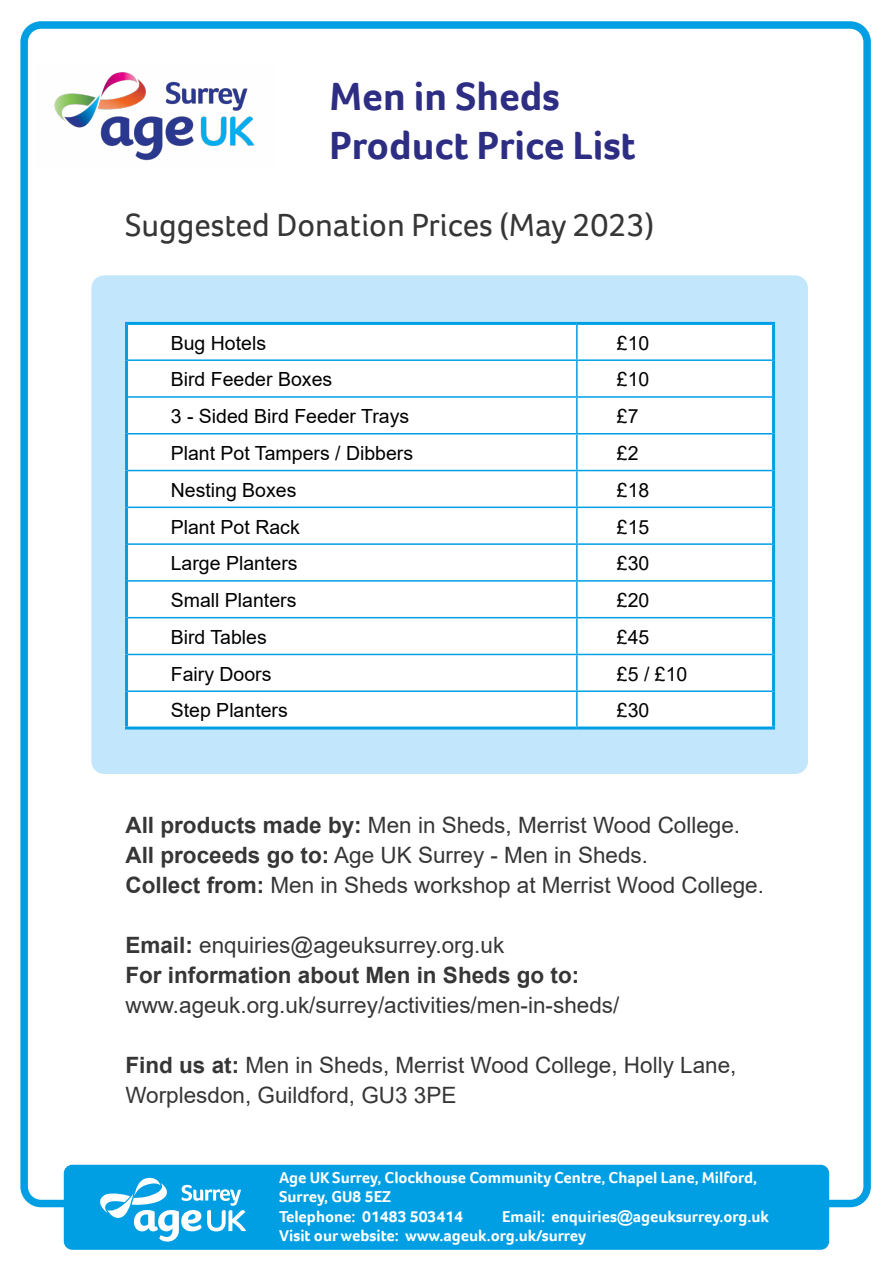
<style>
.page{position:relative;width:893px;height:1263px;background:#fff}
.page>*{position:absolute;margin:0;border:0;box-sizing:border-box;transform-origin:0 0}
.t1{font:700 40.5px/48.6px "Foco";color:#2d2e83}
.t2{font:33px "Foco";color:#363636}
.t3{font:22.5px/30px "Arial";color:#363636}
.t4{font:700 22.5px/30px "Arial";color:#363636}
.t5{font:19.5px "Arial";color:#000}
.t6{font:700 16.2px/19.5px "Foco";color:#fff}
.s1{font-weight:700}
.s2{font-weight:400}
.s3{font-family:"Arial"}
</style>
<div class="page">
<div style="left:20px;top:21px;width:851px;height:1186px;border:8px solid #009fe3;border-radius:17px"></div>
<img style="left:54px;top:72px;width:201px;height:89px">
<div style="left:64px;top:1165px;width:765px;height:85px;background:#009fe3;border-radius:9px"></div>
<svg style="left:100px;top:1177px;width:146px;height:65px"></svg>
<div style="left:91px;top:275px;width:717px;height:499px;background:#c2e6fb;border-radius:13px"></div>
<div style="left:125px;top:322px;width:649px;height:405px;background:#fff"></div>
<hr style="left:125px;top:322px;width:452px;height:3px;background:#009fe3">
<hr style="left:125px;top:325px;width:3px;height:35px;background:#009fe3">
<hr style="left:577px;top:322px;width:198px;height:3px;background:#009fe3">
<hr style="left:772px;top:325px;width:3px;height:35px;background:#009fe3">
<hr style="left:125px;top:360px;width:3px;height:37px;background:#009fe3">
<hr style="left:772px;top:360px;width:3px;height:37px;background:#009fe3">
<hr style="left:125px;top:397px;width:3px;height:37px;background:#009fe3">
<hr style="left:772px;top:397px;width:3px;height:37px;background:#009fe3">
<hr style="left:125px;top:434px;width:3px;height:36px;background:#009fe3">
<hr style="left:772px;top:434px;width:3px;height:36px;background:#009fe3">
<hr style="left:125px;top:470px;width:3px;height:37px;background:#009fe3">
<hr style="left:772px;top:470px;width:3px;height:37px;background:#009fe3">
<hr style="left:125px;top:507px;width:3px;height:37px;background:#009fe3">
<hr style="left:772px;top:507px;width:3px;height:37px;background:#009fe3">
<hr style="left:125px;top:544px;width:3px;height:37px;background:#009fe3">
<hr style="left:772px;top:544px;width:3px;height:37px;background:#009fe3">
<hr style="left:125px;top:581px;width:3px;height:37px;background:#009fe3">
<hr style="left:772px;top:581px;width:3px;height:37px;background:#009fe3">
<hr style="left:125px;top:618px;width:3px;height:36px;background:#009fe3">
<hr style="left:772px;top:618px;width:3px;height:36px;background:#009fe3">
<hr style="left:125px;top:654px;width:3px;height:37px;background:#009fe3">
<hr style="left:772px;top:654px;width:3px;height:37px;background:#009fe3">
<hr style="left:125px;top:691px;width:3px;height:35px;background:#009fe3">
<hr style="left:772px;top:691px;width:3px;height:35px;background:#009fe3">
<hr style="left:125px;top:726px;width:452px;height:3px;background:#009fe3">
<hr style="left:577px;top:726px;width:198px;height:3px;background:#009fe3">
<hr style="left:576px;top:325px;width:2px;height:34px;background:#009fe3">
<hr style="left:128px;top:359px;width:449px;height:2px;background:#009fe3">
<hr style="left:577px;top:359px;width:195px;height:2px;background:#009fe3">
<hr style="left:576px;top:361px;width:2px;height:35px;background:#009fe3">
<hr style="left:128px;top:396px;width:449px;height:2px;background:#009fe3">
<hr style="left:577px;top:396px;width:195px;height:2px;background:#009fe3">
<hr style="left:576px;top:398px;width:2px;height:35px;background:#009fe3">
<hr style="left:128px;top:433px;width:449px;height:1px;background:#009fe3">
<hr style="left:577px;top:433px;width:195px;height:1px;background:#009fe3">
<hr style="left:576px;top:434px;width:2px;height:36px;background:#009fe3">
<hr style="left:128px;top:470px;width:449px;height:1px;background:#009fe3">
<hr style="left:577px;top:470px;width:195px;height:1px;background:#009fe3">
<hr style="left:576px;top:471px;width:2px;height:36px;background:#009fe3">
<hr style="left:128px;top:507px;width:449px;height:1px;background:#009fe3">
<hr style="left:577px;top:507px;width:195px;height:1px;background:#009fe3">
<hr style="left:576px;top:508px;width:2px;height:35px;background:#009fe3">
<hr style="left:128px;top:543px;width:449px;height:2px;background:#009fe3">
<hr style="left:577px;top:543px;width:195px;height:2px;background:#009fe3">
<hr style="left:576px;top:545px;width:2px;height:35px;background:#009fe3">
<hr style="left:128px;top:580px;width:449px;height:2px;background:#009fe3">
<hr style="left:577px;top:580px;width:195px;height:2px;background:#009fe3">
<hr style="left:576px;top:582px;width:2px;height:35px;background:#009fe3">
<hr style="left:128px;top:617px;width:449px;height:1px;background:#009fe3">
<hr style="left:577px;top:617px;width:195px;height:1px;background:#009fe3">
<hr style="left:576px;top:618px;width:2px;height:36px;background:#009fe3">
<hr style="left:128px;top:654px;width:449px;height:1px;background:#009fe3">
<hr style="left:577px;top:654px;width:195px;height:1px;background:#009fe3">
<hr style="left:576px;top:655px;width:2px;height:35px;background:#009fe3">
<hr style="left:128px;top:690px;width:449px;height:2px;background:#009fe3">
<hr style="left:577px;top:690px;width:195px;height:2px;background:#009fe3">
<hr style="left:576px;top:692px;width:2px;height:34px;background:#009fe3">
<h1 class="t1" style="left:330px;top:72px;width:308px">Men in Sheds<br>Product Price List</h1>
<h2 class="t2" style="left:125px;top:203px;width:531px">Suggested Donation Prices (May 2023)</h2>
<p class="t5" style="left:171px;top:329px;width:97px">Bug Hotels</p>
<p class="t5" style="left:617px;top:329px;width:34px">£10</p>
<p class="t5" style="left:171px;top:366px;width:163px">Bird Feeder Boxes</p>
<p class="t5" style="left:617px;top:366px;width:34px">£10</p>
<p class="t5" style="left:171px;top:403px;width:240px">3 - Sided Bird Feeder Trays</p>
<p class="t5" style="left:617px;top:403px;width:23px">£7</p>
<p class="t5" style="left:171px;top:440px;width:244px">Plant Pot Tampers / Dibbers</p>
<p class="t5" style="left:617px;top:440px;width:23px">£2</p>
<p class="t5" style="left:171px;top:476px;width:127px">Nesting Boxes</p>
<p class="t5" style="left:617px;top:476px;width:34px">£18</p>
<p class="t5" style="left:171px;top:513px;width:130px">Plant Pot Rack</p>
<p class="t5" style="left:617px;top:513px;width:34px">£15</p>
<p class="t5" style="left:171px;top:550px;width:128px">Large Planters</p>
<p class="t5" style="left:617px;top:550px;width:34px">£30</p>
<p class="t5" style="left:171px;top:587px;width:127px">Small Planters</p>
<p class="t5" style="left:617px;top:587px;width:34px">£20</p>
<p class="t5" style="left:171px;top:624px;width:98px">Bird Tables</p>
<p class="t5" style="left:617px;top:624px;width:34px">£45</p>
<p class="t5" style="left:171px;top:660px;width:102px">Fairy Doors</p>
<p class="t5" style="left:617px;top:660px;width:72px">£5 / £10</p>
<p class="t5" style="left:171px;top:697px;width:119px">Step Planters</p>
<p class="t5" style="left:617px;top:697px;width:34px">£30</p>
<p class="t3" style="left:125px;top:810px;width:640px"><span class="s1">All products made by:</span> Men in Sheds, Merrist Wood College.<br><span class="s1">All proceeds go to:</span> Age UK Surrey - Men in Sheds.<br><span class="s1">Collect from:</span> Men in Sheds workshop at Merrist Wood College.</p>
<p class="t4" style="left:125px;top:930px;width:455px">Email: <span class="s2">enquiries@ageuksurrey.org.uk<br></span>For information about Men in Sheds go to:</p>
<p class="t3" style="left:125px;top:990px;width:495px">www.ageuk.org.uk/surrey/activities/men-in-sheds/</p>
<p class="t3" style="left:125px;top:1050px;width:613px"><span class="s1">Find us at:</span> Men in Sheds, Merrist Wood College, Holly Lane,<br>Worplesdon, Guildford, GU3 3PE</p>
<p class="t6" style="left:279px;top:1167px;width:479px">Age UK Surrey, Clockhouse Community Centre, Chapel Lane, Milford,<br>Surrey, GU8 5EZ<br>Telephone: 01483 503414</p>
<p class="t6" style="left:279px;top:1206px;width:491px;text-indent:223px">Email: enquiries<span class="s3">@</span>ageuksurrey.org.uk<br>Visit our website: www.ageuk.org.uk/surrey</p>
</div>
